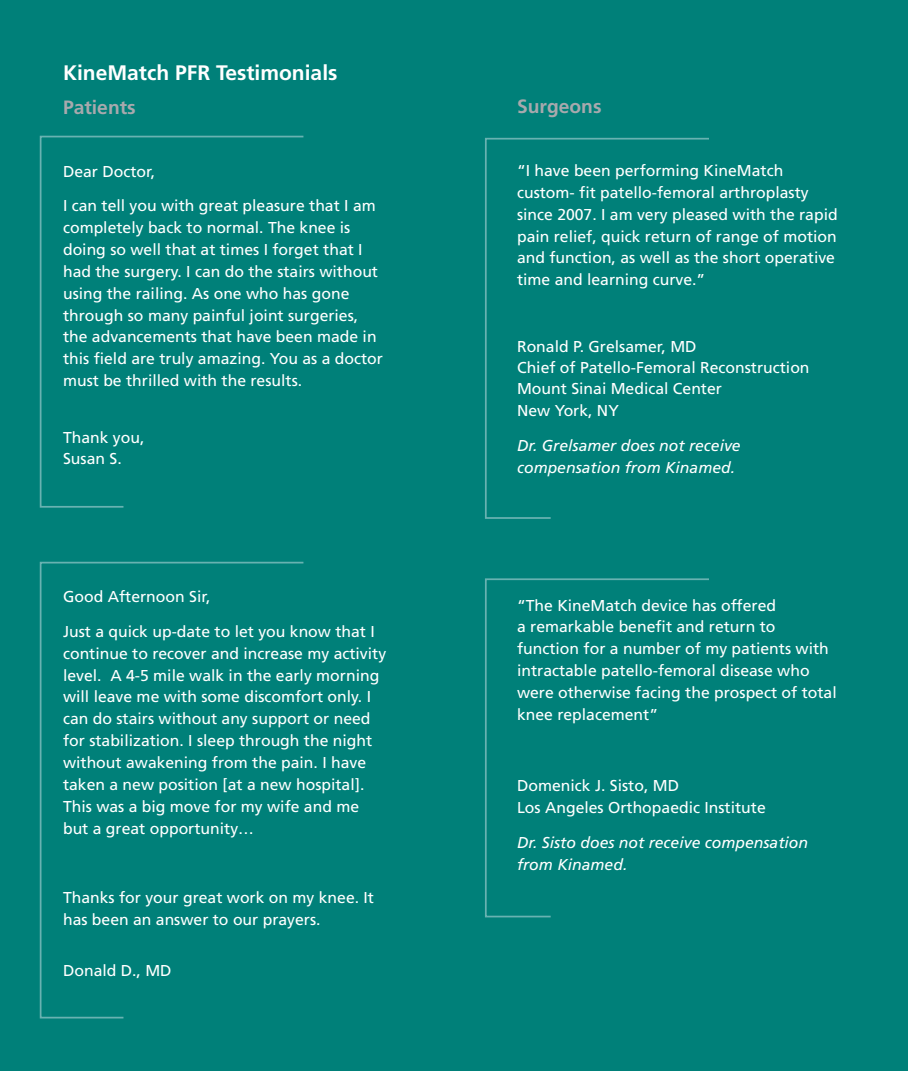
<style>
.page{position:relative;width:908px;height:1071px;background:#fff}
.page>*{position:absolute;margin:0;border:0;box-sizing:border-box;transform-origin:0 0}
.t1{font:700 21px "Frutiger LT Std";color:#fff}
.t2{font:700 19.25px "Frutiger LT Std";color:#a8a9ad}
.t3{font:15.75px/21.9px "Frutiger LT Std";color:#fff}
.t4{font:italic 15.75px/21.9px "Frutiger LT Std";color:#fff}
</style>
<div class="page">
<div style="left:0;top:1048px;width:907px;height:23px;background:#008079"></div>
<div style="left:0;top:0;width:907px;height:1070px;background:#008079"></div>
<svg style="left:39px;top:135px;width:265px;height:373px"></svg>
<svg style="left:39px;top:561px;width:265px;height:458px"></svg>
<svg style="left:485px;top:137px;width:224px;height:382px"></svg>
<svg style="left:485px;top:578px;width:224px;height:340px"></svg>
<h1 class="t1" style="left:63px;top:60px;width:276px">KineMatch PFR Testimonials</h1>
<p class="t2" style="left:63px;top:96px;width:74px">Patients</p>
<p class="t3" style="left:63px;top:154px;width:314px;line-height:34.5px">Dear Doctor,<br>I can tell you with great pleasure that I am</p>
<p class="t3" style="left:63px;top:217px;width:321px">completely back to normal. The knee is doing so well that at times I forget that I had the surgery. I can do the stairs without using the railing. As one who has gone through so many painful joint surgeries, the advancements that have been made in this field are truly amazing. You as a doctor must be thrilled with the results.</p>
<p class="t3" style="left:63px;top:426px;width:83px">Thank you,<br>Susan S.</p>
<p class="t3" style="left:63px;top:580px;width:313px;line-height:34.5px">Good Afternoon Sir,<br>Just a quick up-date to let you know that I</p>
<p class="t3" style="left:63px;top:642px;width:324px">continue to recover and increase my activity level. A 4-5 mile walk in the early morning will leave me with some discomfort only. I can do stairs without any support or need for stabilization. I sleep through the night without awakening from the pain. I have taken a new position [at a new hospital].<br>This was a big move for my wife and me but a great opportunity…</p>
<p class="t3" style="left:63px;top:886px;width:312px;line-height:22.8px">Thanks for your great work on my knee. It has been an answer to our prayers.</p>
<p class="t3" style="left:63px;top:960px;width:110px">Donald D., MD</p>
<p class="t2" style="left:517px;top:95px;width:86px">Surgeons</p>
<p class="t3" style="left:517px;top:160px;width:322px">“I have been performing KineMatch custom- fit patello-femoral arthroplasty since 2007. I am very pleased with the rapid pain relief, quick return of range of motion and function, as well as the short operative time and learning curve.”</p>
<p class="t3" style="left:517px;top:336px;width:294px;line-height:21.3px">Ronald P. Grelsamer, MD<br>Chief of Patello-Femoral Reconstruction<br>Mount Sinai Medical Center<br>New York, NY</p>
<p class="t4" style="left:517px;top:435px;width:225px">Dr. Grelsamer does not receive compensation from Kinamed.</p>
<p class="t3" style="left:517px;top:594px;width:321px">“The KineMatch device has offered<br>a remarkable benefit and return to function for a number of my patients with intractable patello-femoral disease who were otherwise facing the prospect of total knee replacement”</p>
<p class="t3" style="left:517px;top:775px;width:250px">Domenick J. Sisto, MD<br>Los Angeles Orthopaedic Institute</p>
<p class="t4" style="left:517px;top:831px;width:292px">Dr. Sisto does not receive compensation from Kinamed.</p>
</div>
